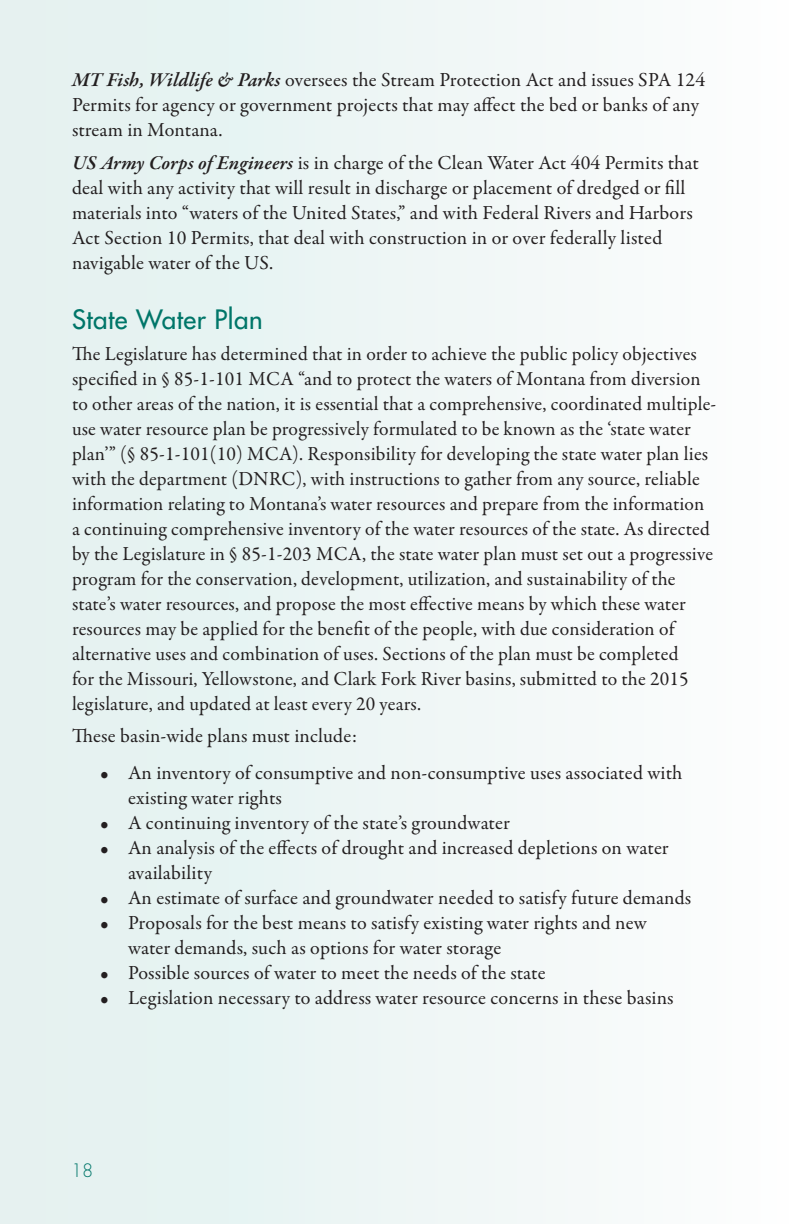
<style>
.page{position:relative;width:792px;height:1224px;background:#fff}
.page>*{position:absolute;margin:0;border:0;box-sizing:border-box;transform-origin:0 0}
.Subheadings{font:26px "Futura";letter-spacing:.02em;color:#007669}
.main_body{font:20px/25px "Garamond Premr Pro";letter-spacing:.005em;color:#231f20}
.indented_bullets{font:20px/25px "Garamond Premr Pro";letter-spacing:.005em;color:#231f20}
.t1{font:300 18px "Futura";color:#007669}
.s1{font-weight:600;font-style:italic}
</style>
<div class="page">
<div style="left:0;top:0;width:789px;height:1224px;background:linear-gradient(to right,#e1f0ef,#fcfdfd)"></div>
<p class="main_body" style="left:72px;top:68px;width:635px"><span class="s1">MT Fish, Wildlife &amp; Parks</span> oversees the Stream Protection Act and issues SPA 124<br>Permits for agency or government projects that may affect the bed or banks of any stream in Montana.</p>
<p class="main_body" style="left:72px;top:150px;width:628px"><span class="s1">US Army Corps of Engineers</span> is in charge of the Clean Water Act 404 Permits that deal with any activity that will result in discharge or placement of dredged or fill materials into “waters of the United States,” and with Federal Rivers and Harbors Act Section 10 Permits, that deal with construction in or over federally listed navigable water of the US.</p>
<p class="Subheadings" style="left:72px;top:303px;width:192px">State Water Plan</p>
<p class="main_body" style="left:72px;top:342px;width:646px">The Legislature has determined that in order to achieve the public policy objectives specified in § 85-1-101 MCA “and to protect the waters of Montana from diversion to other areas of the nation, it is essential that a comprehensive, coordinated multiple&shy;use water resource plan be progressively formulated to be known as the ‘state water plan’” (§ 85-1-101(10) MCA). Responsibility for developing the state water plan lies with the department (DNRC), with instructions to gather from any source, reliable information relating to Montana’s water resources and prepare from the information a continuing comprehensive inventory of the water resources of the state. As directed by the Legislature in § 85-1-203 MCA, the state water plan must set out a progressive program for the conservation, development, utilization, and sustainability of the state’s water resources, and propose the most effective means by which these water resources may be applied for the benefit of the people, with due consideration of alternative uses and combination of uses. Sections of the plan must be completed<br>for the Missouri, Yellowstone, and Clark Fork River basins, submitted to the 2015 legislature, and updated at least every 20 years.</p>
<p class="main_body" style="left:72px;top:724px;width:287px">These basin-wide plans must include:</p>
<p class="indented_bullets" style="left:128px;top:761px;width:556px;text-indent:-28px">• An inventory of consumptive and non-consumptive uses associated with existing water rights</p>
<p class="indented_bullets" style="left:100px;top:811px;width:411px">• A continuing inventory of the state’s groundwater</p>
<p class="indented_bullets" style="left:128px;top:836px;width:542px;text-indent:-28px">• An analysis of the effects of drought and increased depletions on water availability</p>
<p class="indented_bullets" style="left:100px;top:886px;width:593px">• An estimate of surface and groundwater needed to satisfy future demands</p>
<p class="indented_bullets" style="left:128px;top:911px;width:520px;text-indent:-28px">• Proposals for the best means to satisfy existing water rights and new water demands, such as options for water storage</p>
<p class="indented_bullets" style="left:100px;top:961px;width:447px">• Possible sources of water to meet the needs of the state</p>
<p class="indented_bullets" style="left:100px;top:986px;width:575px">• Legislation necessary to address water resource concerns in these basins</p>
<p class="t1" style="left:71px;top:1160px;width:24px">18</p>
</div>
